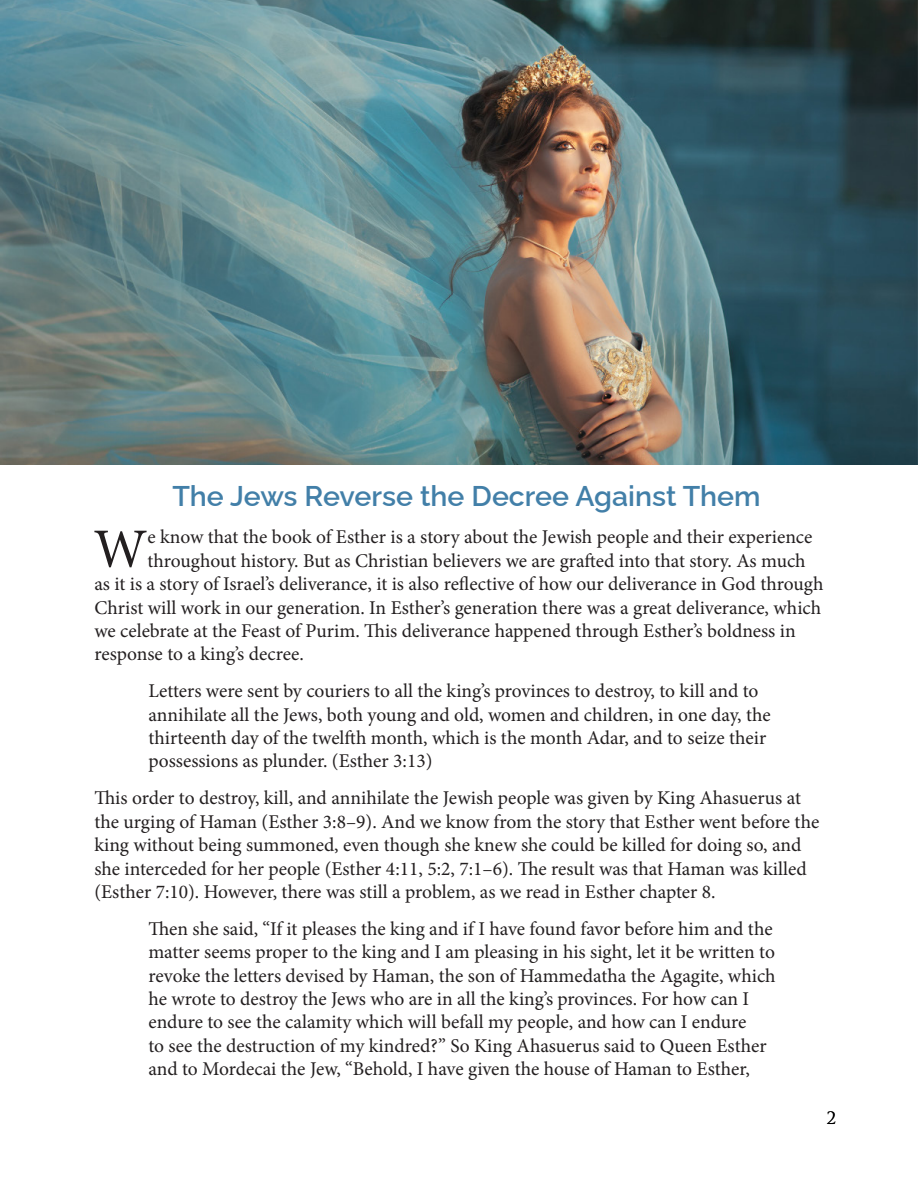
<style>
.page{position:relative;width:918px;height:1188px;background:#fff}
.page>*{position:absolute;margin:0;border:0;box-sizing:border-box;transform-origin:0 0}
.t1{font:55.5px "Minion Pro";color:#231f20}
.Title_Raleway_Left{font:100 28.5px "Raleway";color:#427fa8}
.t2{font:19.5px/23.4px "Minion Pro";letter-spacing:-.005em;color:#231f20}
.t3{font:16.5px "Trajan Pro 3";color:#000}
</style>
<div class="page">
<img style="left:0;top:0;width:918px;height:464px">
<p class="Title_Raleway_Left" style="left:172px;top:473px;width:590px">The Jews Reverse the Decree Against Them</p>
<p class="t1" style="left:94px;top:512px;width:55px">W</p>
<p class="t2" style="left:147px;top:526px;width:667px">e know that the book of Esther is a story about the Jewish people and their experience</p>
<p class="t2" style="left:147px;top:549px;width:660px">throughout history. But as Christian believers we are grafted into that story. As much</p>
<p class="t2" style="left:94px;top:572px;width:731px">as it is a story of Israel’s deliverance, it is also reflective of how our deliverance in God through</p>
<p class="t2" style="left:94px;top:596px;width:728px">Christ will work in our generation. In Esther’s generation there was a great deliverance, which</p>
<p class="t2" style="left:94px;top:619px;width:703px">we celebrate at the Feast of Purim. This deliverance happened through Esther’s boldness in</p>
<p class="t2" style="left:94px;top:643px;width:211px">response to a king’s decree.</p>
<p class="t2" style="left:148px;top:679px;width:624px">Letters were sent by couriers to all the king’s provinces to destroy, to kill and to annihilate all the Jews, both young and old, women and children, in one day, the thirteenth day of the twelfth month, which is the month Adar, and to seize their possessions as plunder. (Esther 3:13)</p>
<p class="t2" style="left:94px;top:787px;width:726px">This order to destroy, kill, and annihilate the Jewish people was given by King Ahasuerus at the urging of Haman (Esther 3:8–9). And we know from the story that Esther went before the king without being summoned, even though she knew she could be killed for doing so, and she interceded for her people (Esther 4:11, 5:2, 7:1–6). The result was that Haman was killed (Esther 7:10). However, there was still a problem, as we read in Esther chapter 8.</p>
<p class="t2" style="left:148px;top:917px;width:629px">Then she said, “If it pleases the king and if I have found favor before him and the matter seems proper to the king and I am pleasing in his sight, let it be written to revoke the letters devised by Haman, the son of Hammedatha the Agagite, which he wrote to destroy the Jews who are in all the king’s provinces. For how can I endure to see the calamity which will befall my people, and how can I endure<br>to see the destruction of my kindred?” So King Ahasuerus said to Queen Esther and to Mordecai the Jew, “Behold, I have given the house of Haman to Esther,</p>
<p class="t3" style="left:827px;top:1106px;width:11px">2</p>
</div>
